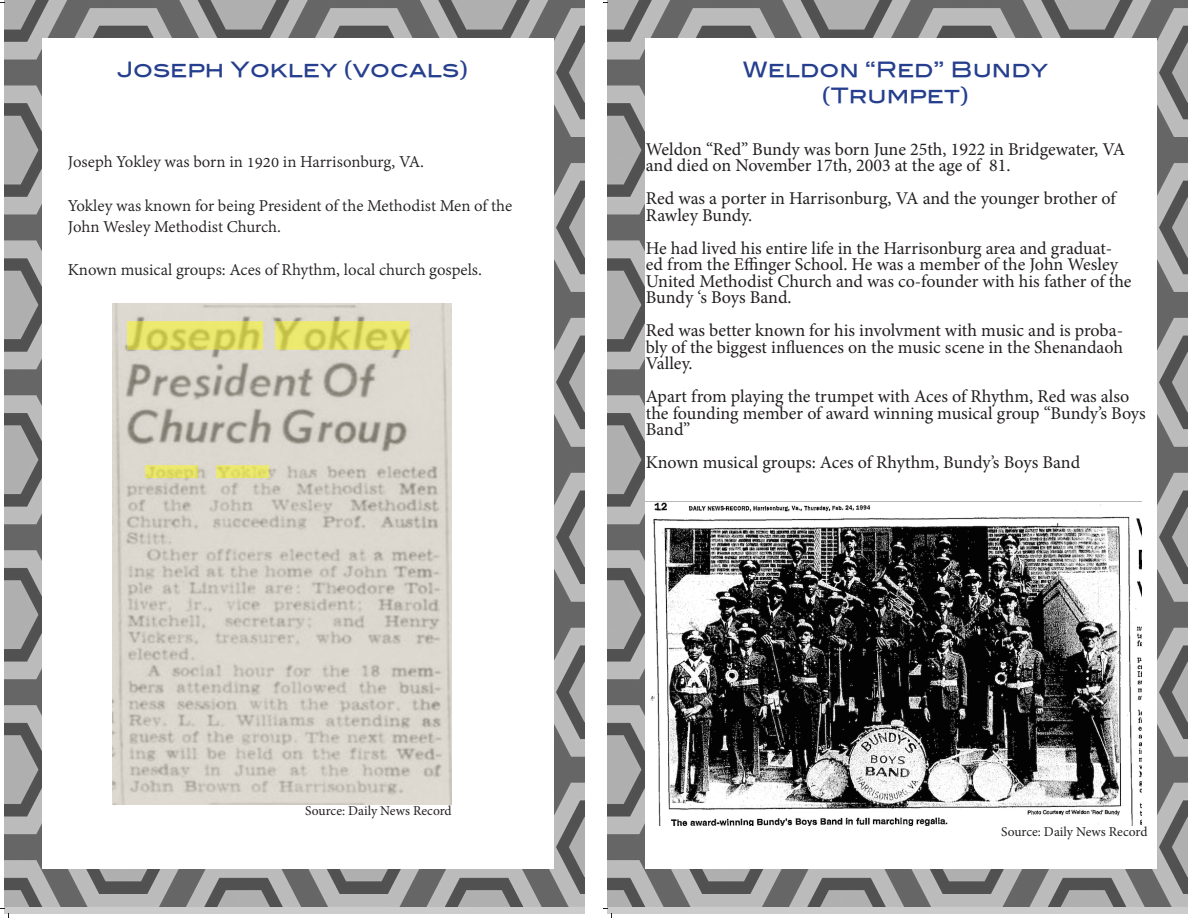
<style>
.page{position:relative;width:1188px;height:918px;background:#fff}
.page>*{position:absolute;margin:0;border:0;box-sizing:border-box;transform-origin:0 0}
.t1{font:21px/25.2px "Blair Md ITCTT Medium";color:#253f8e;text-align:center}
.t2{font:18px/16.5px "Minion Pro";color:#231f20}
.t3{font:18px/21.6px "Adobe Devanagari";color:#231f20}
.t4{font:13.5px "Minion Pro";color:#231f20}
</style>
<div class="page">
<img style="left:4px;top:0;width:581px;height:907px">
<div style="left:43px;top:38px;width:511px;height:831px;background:#fff"></div>
<svg style="left:0;top:908px;width:10px;height:10px"></svg>
<img style="left:607px;top:0;width:581px;height:907px">
<div style="left:646px;top:38px;width:511px;height:831px;background:#fff"></div>
<svg style="left:603px;top:908px;width:10px;height:10px"></svg>
<img style="left:112px;top:303px;width:340px;height:501px">
<img style="left:646px;top:501px;width:495px;height:325px">
<p class="t1" style="left:117px;top:55px;width:353px">Joseph Yokley (vocals)</p>
<p class="t3" style="left:68px;top:153px;width:358px">Joseph Yokley was born in 1920 in Harrisonburg, VA.</p>
<p class="t3" style="left:68px;top:196px;width:446px">Yokley was known for being President of the Methodist Men of the<br>John Wesley Methodist Church.</p>
<p class="t3" style="left:68px;top:261px;width:416px">Known musical groups: Aces of Rhythm, local church gospels.</p>
<p class="t4" style="left:305px;top:802px;width:148px">Source: Daily News Record</p>
<p class="t1" style="left:743px;top:55px;width:307px">Weldon “Red” Bundy (Trumpet)</p>
<p class="t2" style="left:646px;top:141px;width:481px">Weldon “Red” Bundy was born June 25th, 1922 in Bridgewater, VA and died on November 17th, 2003 at the age of 81.</p>
<p class="t2" style="left:646px;top:190px;width:472px">Red was a porter in Harrisonburg, VA and the younger brother of<br>Rawley Bundy.</p>
<p class="t2" style="left:646px;top:240px;width:487px">He had lived his entire life in the Harrisonburg area and graduat&shy;ed from the Effinger School. He was a member of the John Wesley United Methodist Church and was co-founder with his father of the Bundy ‘s Boys Band.</p>
<p class="t2" style="left:646px;top:322px;width:479px;text-align:justify">Red was better known for his involvment with music and is proba&shy;bly of the biggest influences on the music scene in the Shenandaoh Valley.</p>
<p class="t2" style="left:646px;top:388px;width:501px">Apart from playing the trumpet with Aces of Rhythm, Red was also the founding member of award winning musical group “Bundy’s Boys<br>Band”</p>
<p class="t2" style="left:646px;top:454px;width:436px">Known musical groups: Aces of Rhythm, Bundy’s Boys Band</p>
<p class="t4" style="left:1001px;top:822px;width:148px">Source: Daily News Record</p>
</div>
